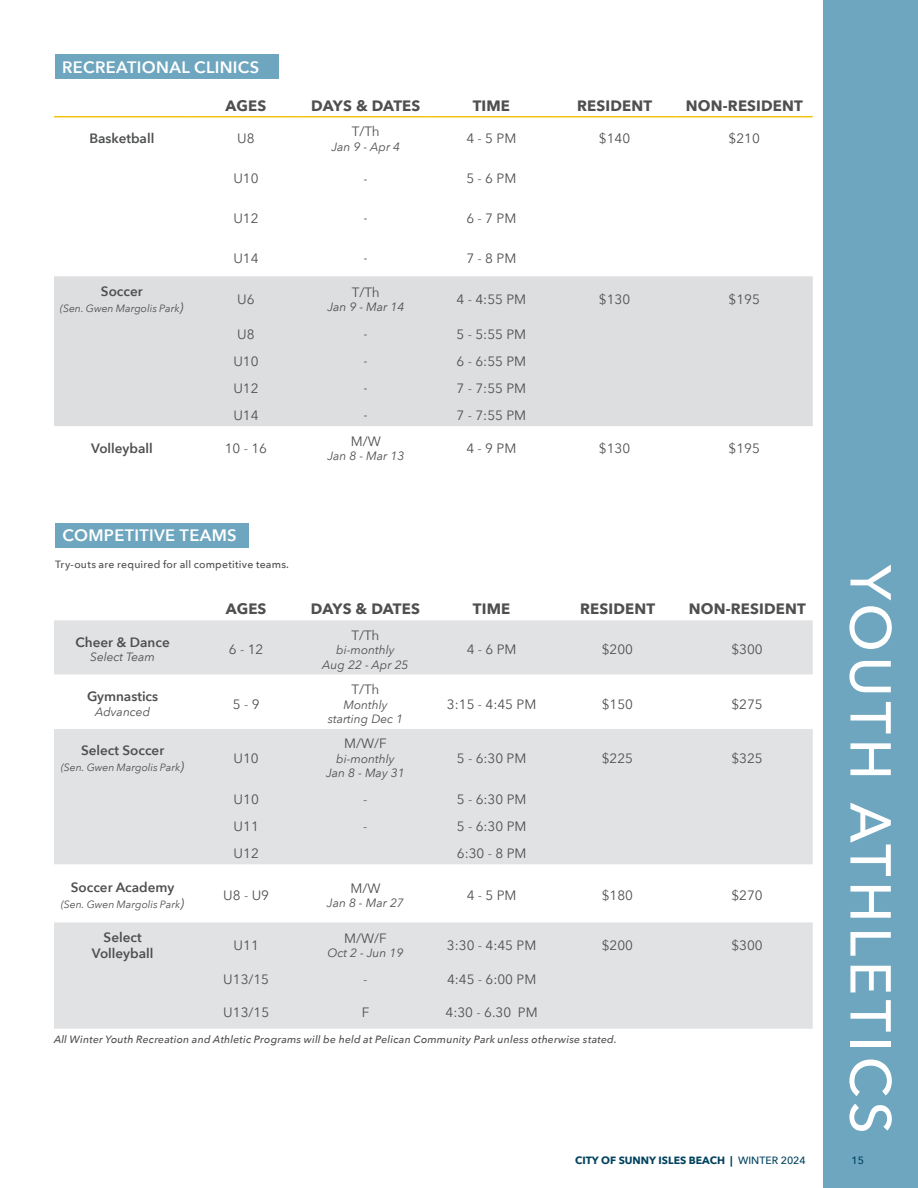
<style>
.page{position:relative;width:918px;height:1188px;background:#fff}
.page>*{position:absolute;margin:0;border:0;box-sizing:border-box;transform-origin:0 0}
.t1{font:500 57px "Avenir Next";letter-spacing:.08em;color:#fff}
.t2{font:600 16.5px "Avenir Next";letter-spacing:.02em;color:#fff}
.t3{font:700 15px "Avenir Next";letter-spacing:.01em;color:#4f4f4f}
.t4{font:700 15px "Avenir Next";letter-spacing:-.015em;color:#4f4f4f}
.t5{font:13.5px "Avenir Next";color:#4e4f4f}
.t6{font:13.5px "Avenir Next";color:#4f4f4f}
.t7{font:600 13.5px/16.2px "Avenir Next";color:#4e4f4f;text-align:center}
.t8{font:italic 12px/14.4px "Avenir Next";color:#4e4f4f;text-align:center}
.t9{font:italic 500 10.5px "Avenir Next";letter-spacing:.02em;color:#4f4f4f}
.t10{font:italic 10.5px "Avenir Next";color:#4f4f4f}
.t11{font:500 10.5px "Avenir Next";letter-spacing:.02em;color:#4f4f4f}
.t12{font:700 10.5px "Avenir Next";color:#00425e}
.t13{font:500 10.5px "Avenir Next";color:#00425e}
.s1{font-size:13.5px;color:#4e4f4f}
.s2{font-weight:500}
</style>
<div class="page">
<div style="left:55px;top:54px;width:223px;height:25px;background:#6ea6bf"></div>
<div style="left:54px;top:276px;width:759px;height:150px;background:#dddee0"></div>
<hr style="left:54px;top:116px;width:136px;height:1px;background:#f3c314">
<hr style="left:190px;top:116px;width:112px;height:1px;background:#f3c314">
<hr style="left:302px;top:116px;width:128px;height:1px;background:#f3c314">
<hr style="left:430px;top:116px;width:123px;height:1px;background:#f3c314">
<hr style="left:553px;top:116px;width:123px;height:1px;background:#f3c314">
<hr style="left:676px;top:116px;width:137px;height:1px;background:#f3c314">
<div style="left:824px;top:0;width:94px;height:1188px;background:#6ea6bf"></div>
<div style="left:55px;top:523px;width:193px;height:24px;background:#6ea6bf"></div>
<svg style="left:54px;top:620px;width:759px;height:409px;fill:#e1e2e4"></svg>
<svg style="left:54px;top:675px;width:759px;height:54px"></svg>
<p class="t2" style="left:62px;top:53px;width:199px">RECREATIONAL CLINICS</p>
<p class="t3" style="left:226px;top:92px;width:42px">AGES</p>
<p class="t4" style="left:311px;top:92px;width:111px">DAYS &amp; DATES</p>
<p class="t3" style="left:473px;top:92px;width:39px">TIME</p>
<p class="t3" style="left:577px;top:92px;width:77px">RESIDENT</p>
<p class="t3" style="left:686px;top:92px;width:118px">NON-RESIDENT</p>
<p class="t7" style="left:89px;top:130px;width:66px">Basketball</p>
<p class="t6" style="left:237px;top:127px;width:19px">U8</p>
<p class="t5" style="left:352px;top:120px;width:30px">T/Th</p>
<p class="t8" style="left:332px;top:139px;width:70px">Jan 9 - Apr 4</p>
<p class="t6" style="left:466px;top:127px;width:51px">4 - 5 PM</p>
<p class="t6" style="left:599px;top:127px;width:33px">$140</p>
<p class="t6" style="left:729px;top:127px;width:33px">$210</p>
<p class="t7" style="left:101px;top:283px;width:43px">Soccer</p>
<p class="t10" style="left:60px;top:300px;width:125px">(Sen. Gwen Margolis Park<span class="s1">)</span></p>
<p class="t6" style="left:233px;top:167px;width:27px">U10</p>
<p class="t8" style="left:364px;top:171px;width:5px">-</p>
<p class="t6" style="left:466px;top:167px;width:51px">5 - 6 PM</p>
<p class="t6" style="left:233px;top:207px;width:27px">U12</p>
<p class="t8" style="left:364px;top:211px;width:5px">-</p>
<p class="t6" style="left:466px;top:207px;width:51px">6 - 7 PM</p>
<p class="t6" style="left:233px;top:247px;width:27px">U14</p>
<p class="t8" style="left:364px;top:250px;width:5px">-</p>
<p class="t6" style="left:466px;top:247px;width:51px">7 - 8 PM</p>
<p class="t6" style="left:237px;top:288px;width:19px">U6</p>
<p class="t5" style="left:352px;top:281px;width:30px">T/Th</p>
<p class="t8" style="left:327px;top:299px;width:78px">Jan 9 - Mar 14</p>
<p class="t6" style="left:457px;top:288px;width:71px">4 - 4:55 PM</p>
<p class="t6" style="left:599px;top:288px;width:33px">$130</p>
<p class="t6" style="left:729px;top:288px;width:33px">$195</p>
<p class="t6" style="left:237px;top:322px;width:19px">U8</p>
<p class="t8" style="left:364px;top:326px;width:5px">-</p>
<p class="t6" style="left:457px;top:322px;width:71px">5 - 5:55 PM</p>
<p class="t6" style="left:233px;top:349px;width:27px">U10</p>
<p class="t8" style="left:364px;top:353px;width:5px">-</p>
<p class="t6" style="left:457px;top:349px;width:71px">6 - 6:55 PM</p>
<p class="t6" style="left:233px;top:376px;width:27px">U12</p>
<p class="t8" style="left:364px;top:380px;width:5px">-</p>
<p class="t6" style="left:457px;top:376px;width:71px">7 - 7:55 PM</p>
<p class="t6" style="left:233px;top:403px;width:27px">U14</p>
<p class="t8" style="left:364px;top:407px;width:5px">-</p>
<p class="t6" style="left:457px;top:403px;width:71px">7 - 7:55 PM</p>
<p class="t7" style="left:91px;top:440px;width:63px">Volleyball</p>
<p class="t6" style="left:225px;top:437px;width:44px">10 - 16</p>
<p class="t2" style="left:62px;top:522px;width:176px">COMPETITIVE TEAMS</p>
<p class="t11" style="left:55px;top:555px;width:235px">Try-outs are required for all competitive teams.</p>
<p class="t5" style="left:351px;top:430px;width:32px">M/W</p>
<p class="t8" style="left:327px;top:448px;width:78px">Jan 8 - Mar 13</p>
<p class="t6" style="left:466px;top:437px;width:51px">4 - 9 PM</p>
<p class="t6" style="left:599px;top:437px;width:33px">$130</p>
<p class="t6" style="left:729px;top:437px;width:33px">$195</p>
<p class="t7" style="left:75px;top:634px;width:96px">Cheer &amp; Dance</p>
<p class="t8" style="left:90px;top:650px;width:66px">Select Team</p>
<p class="t7" style="left:87px;top:688px;width:73px">Gymnastics</p>
<p class="t8" style="left:95px;top:704px;width:57px">Advanced</p>
<p class="t7" style="left:81px;top:741px;width:85px">Select Soccer</p>
<p class="t10" style="left:61px;top:759px;width:125px">(Sen. Gwen Margolis Park<span class="s1">)</span></p>
<p class="t7" style="left:71px;top:879px;width:105px">Soccer Academy</p>
<p class="t10" style="left:61px;top:896px;width:125px">(Sen. Gwen Margolis Park<span class="s1">)</span></p>
<p class="t3" style="left:226px;top:596px;width:42px">AGES</p>
<p class="t4" style="left:311px;top:596px;width:111px">DAYS &amp; DATES</p>
<p class="t3" style="left:473px;top:596px;width:39px">TIME</p>
<p class="t3" style="left:580px;top:596px;width:77px">RESIDENT</p>
<p class="t3" style="left:689px;top:596px;width:118px">NON-RESIDENT</p>
<p class="t5" style="left:229px;top:638px;width:36px">6 - 12</p>
<p class="t5" style="left:233px;top:692px;width:28px">5 - 9</p>
<p class="t5" style="left:234px;top:747px;width:27px">U10</p>
<p class="t5" style="left:351px;top:624px;width:30px">T/Th</p>
<p class="t8" style="left:322px;top:642px;width:88px">bi-monthly<br>Aug 22 - Apr 25</p>
<p class="t5" style="left:467px;top:638px;width:51px">4 - 6 PM</p>
<p class="t5" style="left:602px;top:638px;width:33px">$200</p>
<p class="t5" style="left:731px;top:638px;width:33px">$300</p>
<p class="t5" style="left:351px;top:678px;width:30px">T/Th</p>
<p class="t8" style="left:328px;top:697px;width:77px">Monthly starting Dec 1</p>
<p class="t5" style="left:447px;top:692px;width:91px">3:15 - 4:45 PM</p>
<p class="t5" style="left:602px;top:692px;width:33px">$150</p>
<p class="t5" style="left:731px;top:692px;width:33px">$275</p>
<p class="t5" style="left:344px;top:732px;width:44px">M/W/F</p>
<p class="t8" style="left:326px;top:751px;width:80px">bi-monthly<br>Jan 8 - May 31</p>
<p class="t5" style="left:457px;top:747px;width:71px">5 - 6:30 PM</p>
<p class="t5" style="left:602px;top:747px;width:33px">$225</p>
<p class="t5" style="left:731px;top:747px;width:33px">$325</p>
<p class="t5" style="left:234px;top:787px;width:27px">U10</p>
<p class="t5" style="left:363px;top:787px;width:6px">-</p>
<p class="t5" style="left:457px;top:787px;width:71px">5 - 6:30 PM</p>
<p class="t5" style="left:234px;top:814px;width:27px">U11</p>
<p class="t5" style="left:363px;top:814px;width:6px">-</p>
<p class="t5" style="left:457px;top:814px;width:71px">5 - 6:30 PM</p>
<p class="t5" style="left:234px;top:841px;width:27px">U12</p>
<p class="t5" style="left:457px;top:841px;width:71px">6:30 - 8 PM</p>
<p class="t5" style="left:223px;top:884px;width:47px">U8 - U9</p>
<p class="t5" style="left:351px;top:877px;width:32px">M/W</p>
<p class="t8" style="left:327px;top:895px;width:78px">Jan 8 - Mar 27</p>
<p class="t5" style="left:467px;top:884px;width:51px">4 - 5 PM</p>
<p class="t5" style="left:602px;top:884px;width:33px">$180</p>
<p class="t5" style="left:731px;top:884px;width:33px">$270</p>
<p class="t7" style="left:92px;top:929px;width:63px">Select<br>Volleyball</p>
<p class="t5" style="left:234px;top:934px;width:27px">U11</p>
<p class="t5" style="left:344px;top:927px;width:44px">M/W/F</p>
<p class="t8" style="left:328px;top:945px;width:77px">Oct 2 - Jun 19</p>
<p class="t5" style="left:447px;top:934px;width:91px">3:30 - 4:45 PM</p>
<p class="t5" style="left:602px;top:934px;width:33px">$200</p>
<p class="t5" style="left:731px;top:934px;width:33px">$300</p>
<p class="t5" style="left:223px;top:968px;width:47px">U13/15</p>
<p class="t5" style="left:363px;top:968px;width:6px">-</p>
<p class="t5" style="left:447px;top:968px;width:91px">4:45 - 6:00 PM</p>
<p class="t5" style="left:223px;top:1001px;width:47px">U13/15</p>
<p class="t5" style="left:362px;top:1001px;width:9px">F</p>
<p class="t5" style="left:446px;top:1001px;width:94px">4:30 - 6.30 PM</p>
<p class="t9" style="left:54px;top:1030px;width:564px">All Winter Youth Recreation and Athletic Programs will be held at Pelican Community Park unless otherwise stated.</p>
<h1 class="t1" style="left:919px;top:565px;width:571px;rotate:90deg">YOUTH ATHLETICS</h1>
<p class="t12" style="left:575px;top:1151px;width:232px">CITY OF SUNNY ISLES BEACH | <span class="s2">WINTER 2024</span></p>
<p class="t13" style="left:852px;top:1152px;width:14px">15</p>
</div>
